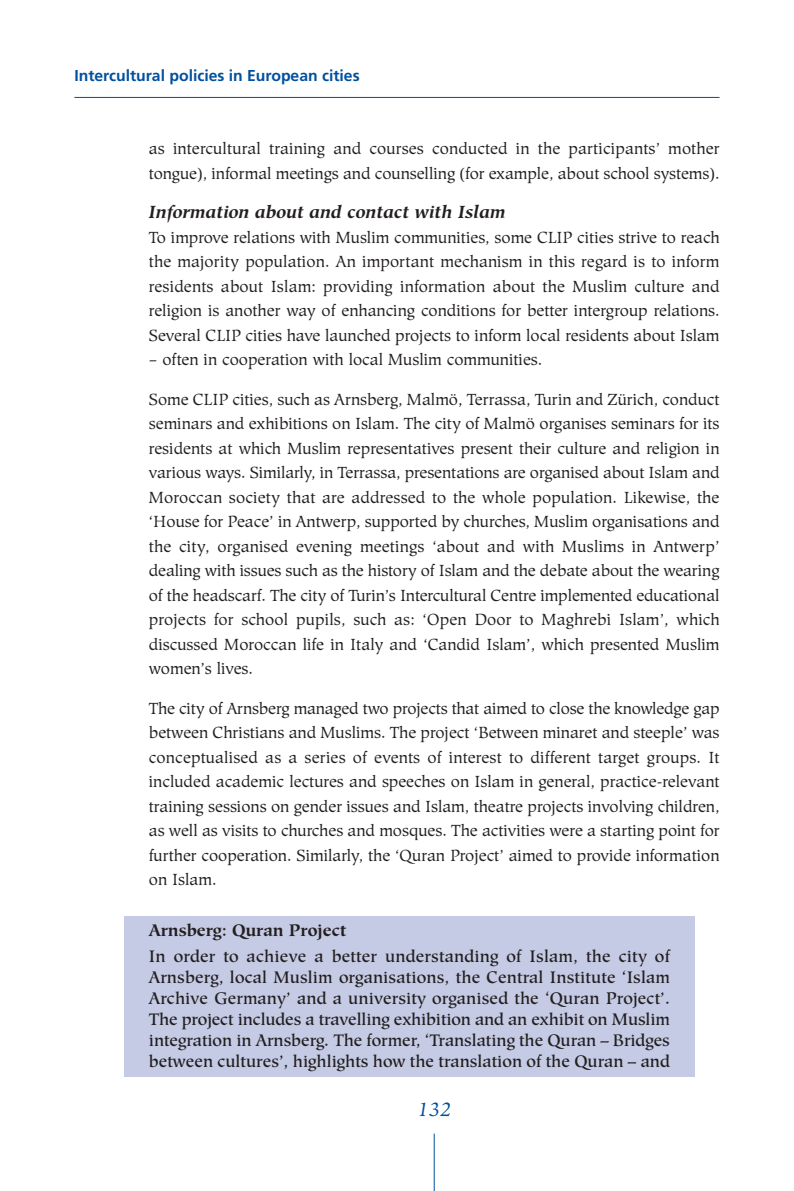
<style>
.page{position:relative;width:794px;height:1191px;background:#fff}
.page>*{position:absolute;margin:0;border:0;box-sizing:border-box;transform-origin:0 0}
.t1{font:21px "Hiroshige Boo Ita";color:#01509f}
.t2{font:italic 700 17.5px "Hiroshige";color:#231f20}
.t3{font:16.62px/24.5px "Hiroshige Boo";color:#231f20;text-align:justify}
.t4{font:500 16.62px/21px "Hiroshige";color:#231f20;text-align:justify}
.t5{font:700 16.62px "Hiroshige";color:#231f20}
.t6{font:700 15.75px "Frutiger";color:#01509f}
</style>
<div class="page">
<div style="left:124px;top:916px;width:570px;height:160px;background:#c5cbe5"></div>
<hr style="left:434px;top:1133px;width:1px;height:58px;background:#01509f">
<hr style="left:74px;top:97px;width:645px;height:1px;background:#01509f">
<p class="t6" style="left:74px;top:69px;width:287px">Intercultural policies in European cities</p>
<p class="t3" style="left:149px;top:136px;width:572px">as intercultural training and courses conducted in the participants’ mother tongue), informal meetings and counselling (for example, about school systems).</p>
<p class="t2" style="left:149px;top:205px;width:358px">Information about and contact with Islam</p>
<p class="t3" style="left:149px;top:225px;width:572px">To improve relations with Muslim communities, some CLIP cities strive to reach the majority population. An important mechanism in this regard is to inform residents about Islam: providing information about the Muslim culture and religion is another way of enhancing conditions for better intergroup relations.<br>Several CLIP cities have launched projects to inform local residents about Islam</p>
<p class="t3" style="left:149px;top:347px;width:395px">– often in cooperation with local Muslim communities.</p>
<p class="t3" style="left:149px;top:387px;width:572px">Some CLIP cities, such as Arnsberg, Malmö, Terrassa, Turin and Zürich, conduct seminars and exhibitions on Islam. The city of Malmö organises seminars for its residents at which Muslim representatives present their culture and religion in various ways. Similarly, in Terrassa, presentations are organised about Islam and Moroccan society that are addressed to the whole population. Likewise, the ‘House for Peace’ in Antwerp, supported by churches, Muslim organisations and the city, organised evening meetings ‘about and with Muslims in Antwerp’ dealing with issues such as the history of Islam and the debate about the wearing of the headscarf. The city of Turin’s Intercultural Centre implemented educational projects for school pupils, such as: ‘Open Door to Maghrebi Islam’, which discussed Moroccan life in Italy and ‘Candid Islam’, which presented Muslim women’s lives.</p>
<p class="t3" style="left:149px;top:696px;width:572px">The city of Arnsberg managed two projects that aimed to close the knowledge gap between Christians and Muslims. The project ‘Between minaret and steeple’ was conceptualised as a series of events of interest to different target groups. It included academic lectures and speeches on Islam in general, practice-relevant training sessions on gender issues and Islam, theatre projects involving children, as well as visits to churches and mosques. The activities were a starting point for further cooperation. Similarly, the ‘Quran Project’ aimed to provide information on Islam.</p>
<p class="t5" style="left:149px;top:923px;width:199px">Arnsberg: Quran Project</p>
<p class="t4" style="left:149px;top:947px;width:522px">In order to achieve a better understanding of Islam, the city of Arnsberg, local Muslim organisations, the Central Institute ‘Islam Archive Germany’ and a university organised the ‘Quran Project’.<br>The project includes a travelling exhibition and an exhibit on Muslim integration in Arnsberg. The former, ‘Translating the Quran – Bridges between cultures’, highlights how the translation of the Quran – and</p>
<p class="t1" style="left:417px;top:1096px;width:35px">132</p>
</div>
